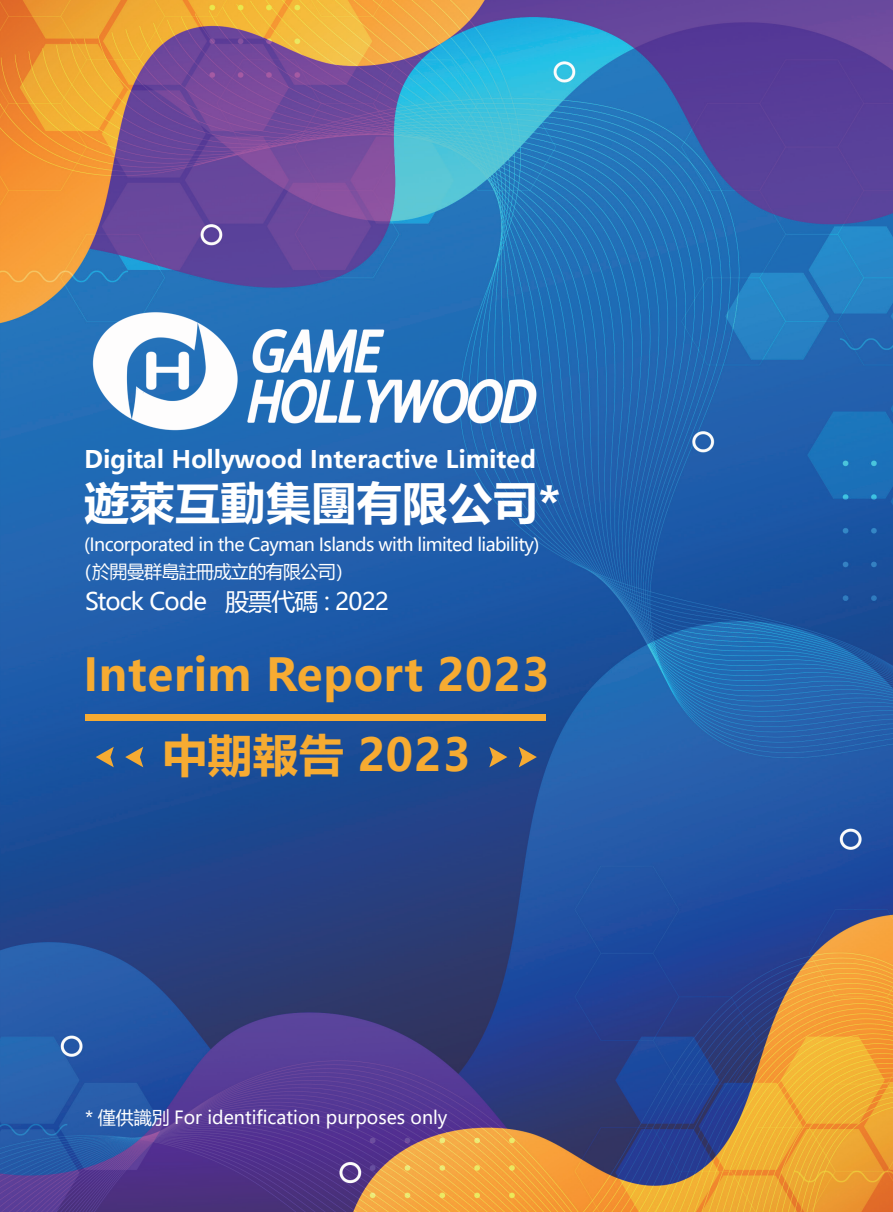
<style>
.page{position:relative;width:893px;height:1212px;background:#fff}
.page>*{position:absolute;margin:0;border:0;box-sizing:border-box;transform-origin:0 0}
.t1{font:700 45px/79.5px "Microsoft Ya Hei";letter-spacing:.01em;color:#f6ab32;text-align:center}
.t2{font:700 45px "Microsoft Ya Hei";letter-spacing:.01em;color:#fff}
.t3{font:700 24px "Microsoft Ya Hei";color:#fff}
.t4{font:24px "Microsoft Ya Hei";letter-spacing:-.035em;color:#fff}
.t5{font:18px/27.6px "Microsoft Ya Hei";letter-spacing:-.035em;color:#fff}
.t6{font:18px "Microsoft Ya Hei";color:#fff}
</style>
<div class="page">
<img style="left:0;top:0;width:893px;height:1212px">
<div style="left:85px;top:715px;width:461px;height:6px;background:#f6ab32"></div>
<svg style="left:125px;top:747px;width:18px;height:20px"></svg>
<svg style="left:96px;top:747px;width:18px;height:20px"></svg>
<svg style="left:489px;top:747px;width:18px;height:20px"></svg>
<svg style="left:519px;top:747px;width:18px;height:20px"></svg>
<img style="left:83px;top:297px;width:469px;height:146px">
<h2 class="t3" style="left:84px;top:442px;width:453px">Digital Hollywood Interactive Limited</h2>
<h1 class="t2" style="left:84px;top:472px;width:478px">遊萊互動集團有限公司*</h1>
<p class="t5" style="left:75px;top:530px;width:466px;text-indent:10px">(Incorporated in the Cayman Islands with limited liability)（於開曼群島註冊成立的有限公司）</p>
<h2 class="t4" style="left:85px;top:585px;width:305px">Stock Code 股票代碼 : 2022</h2>
<h1 class="t1" style="left:83px;top:633px;width:468px">Interim Report 2023中期報告 2023</h1>
<p class="t6" style="left:85px;top:1106px;width:364px">* 僅供識別 For identification purposes only</p>
</div>
